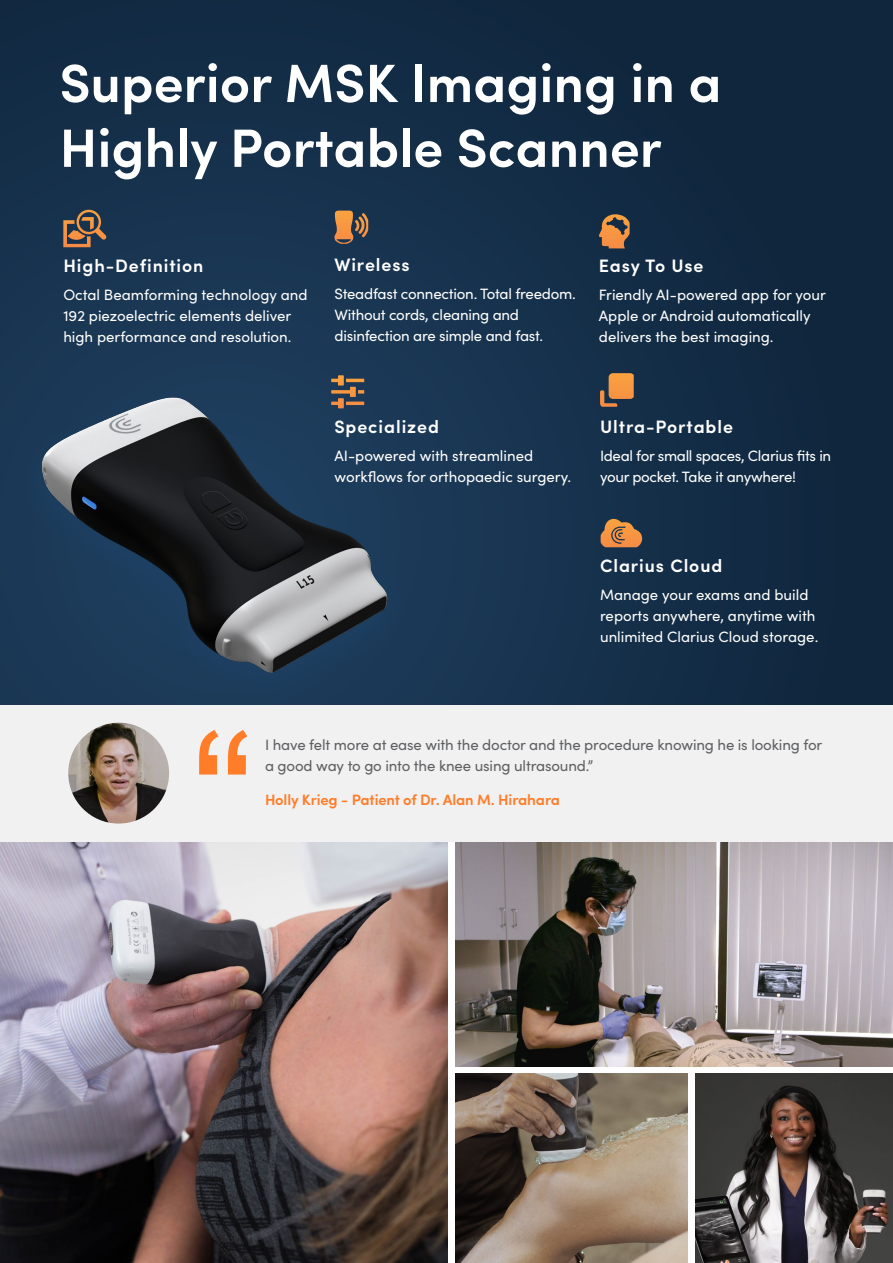
<style>
.page{position:relative;width:893px;height:1263px;background:#fff}
.page>*{position:absolute;margin:0;border:0;box-sizing:border-box;transform-origin:0 0}
.t1{font:600 54px/64.8px "Sofia Pro";color:#fff}
.t2{font:600 18px "Sofia Pro";letter-spacing:.05em;color:#fff}
.t3{font:15px/21px "Sofia Pro";color:#fff}
.t4{font:15px/21px "Sofia Pro";letter-spacing:-.01em;color:#5f6062}
.t5{font:15px/21px "Sofia Pro";letter-spacing:-.02em;color:#fff}
.t6{font:600 15px "Sofia Pro";letter-spacing:-.01em;color:#ff7d29}
</style>
<div class="page">
<div style="left:0;top:0;width:893px;height:716px;background:linear-gradient(to right,#193551,#112840)"></div>
<div style="left:12px;top:380px;width:402px;height:330px;background:#1c3957"></div>
<img style="left:0;top:382px;width:420px;height:314px">
<svg style="left:334px;top:211px;width:19px;height:33px"></svg>
<svg style="left:601px;top:519px;width:41px;height:28px"></svg>
<svg style="left:599px;top:214px;width:31px;height:34px"></svg>
<svg style="left:63px;top:210px;width:44px;height:37px"></svg>
<svg style="left:600px;top:373px;width:34px;height:34px"></svg>
<img style="left:0;top:841px;width:448px;height:422px">
<img style="left:456px;top:841px;width:437px;height:226px">
<img style="left:456px;top:1073px;width:231px;height:190px">
<img style="left:695px;top:1073px;width:198px;height:190px">
<div style="left:0;top:705px;width:893px;height:136px;background:#f1f1f2"></div>
<img style="left:68px;top:723px;width:101px;height:100px;border-radius:50px">
<svg style="left:199px;top:730px;width:48px;height:44px"></svg>
<svg style="left:331px;top:375px;width:33px;height:33px"></svg>
<h1 class="t1" style="left:59px;top:47px;width:664px">Superior MSK Imaging in a<br>Highly Portable Scanner</h1>
<p class="t2" style="left:63px;top:252px;width:142px">High-Definition</p>
<p class="t3" style="left:63px;top:283px;width:246px">Octal Beamforming technology and<br>192 piezoelectric elements deliver high performance and resolution.</p>
<p class="t2" style="left:334px;top:251px;width:77px">Wireless</p>
<p class="t3" style="left:334px;top:282px;width:243px">Steadfast connection. Total freedom.<br>Without cords, cleaning and disinfection are simple and fast.</p>
<p class="t2" style="left:599px;top:252px;width:106px">Easy To Use</p>
<p class="t3" style="left:599px;top:283px;width:228px">Friendly AI-powered app for your<br>Apple or Android automatically delivers the best imaging.</p>
<p class="t2" style="left:334px;top:413px;width:106px">Specialized</p>
<p class="t3" style="left:334px;top:444px;width:238px">AI-powered with streamlined workflows for orthopaedic surgery.</p>
<p class="t2" style="left:600px;top:413px;width:134px">Ultra-Portable</p>
<p class="t5" style="left:600px;top:444px;width:233px">Ideal for small spaces, Clarius fits in your pocket. Take it anywhere!</p>
<p class="t2" style="left:600px;top:552px;width:124px">Clarius Cloud</p>
<p class="t3" style="left:600px;top:583px;width:220px">Manage your exams and build reports anywhere, anytime with unlimited Clarius Cloud storage.</p>
<p class="t4" style="left:265px;top:733px;width:559px">I have felt more at ease with the doctor and the procedure knowing he is looking for a good way to go into the knee using ultrasound.”</p>
<p class="t6" style="left:265px;top:788px;width:297px">Holly Krieg - Patient of Dr. Alan M. Hirahara</p>
</div>
